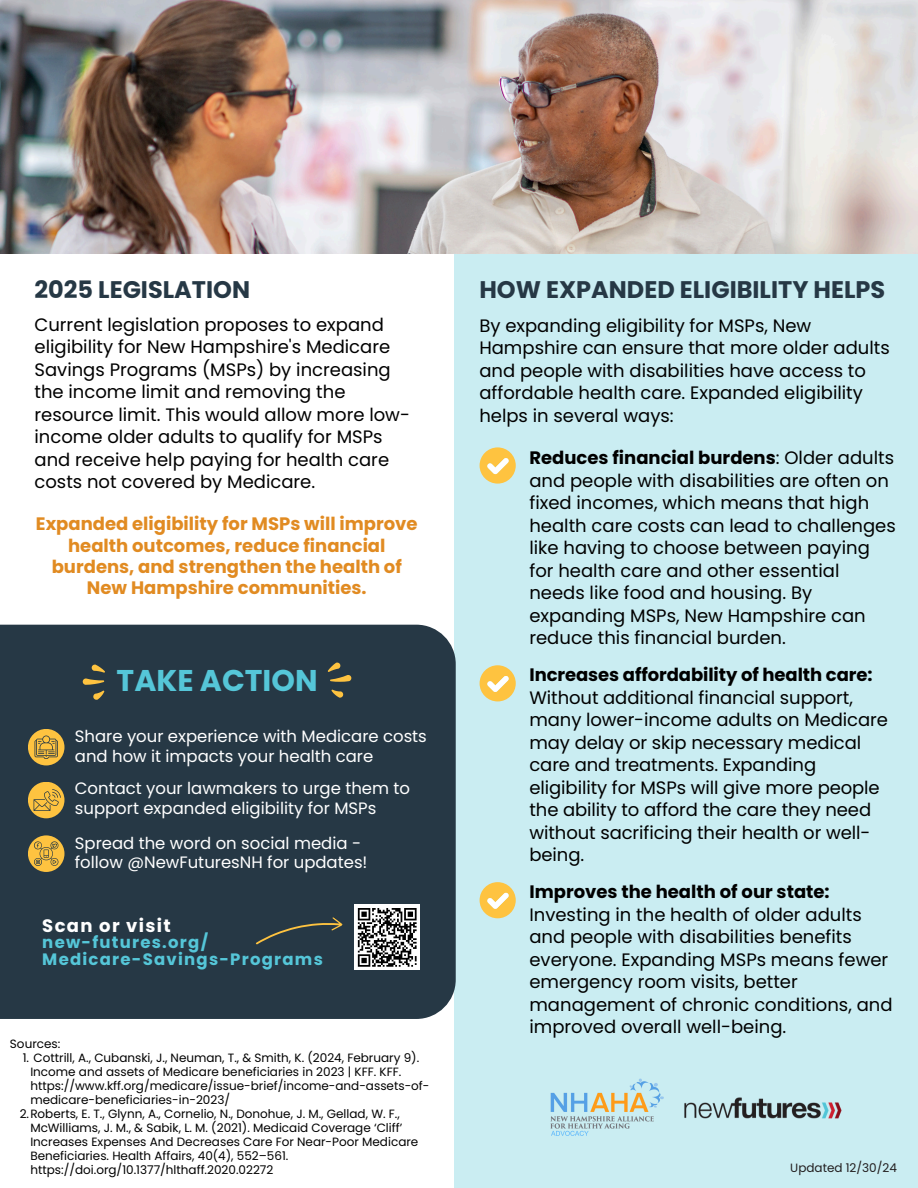
<style>
.page{position:relative;width:918px;height:1188px;background:#fff}
.page>*{position:absolute;margin:0;border:0;box-sizing:border-box;transform-origin:0 0}
.t1{font:700 30px "Poppins";color:#55c6d8}
.t2{font:700 24px "Poppins";color:#263845}
.t3{font:18px/22.5px "Poppins";color:#000}
.t4{font:700 18px/21.3px "Poppins";color:#e18b22;text-align:center}
.t5{font:700 18px "Poppins";letter-spacing:.075em;color:#fff}
.t6{font:16.5px/19.2px "Poppins";color:#fff}
.t7{font:700 16.5px/16.8px "Poppins";letter-spacing:.075em;color:#55c6d8}
.t8{font:12px/14px "Poppins";color:#000}
.t9{font:12px "Poppins";color:#221e1f}
.s1{font-weight:700}
</style>
<div class="page">
<div style="left:454px;top:140px;width:464px;height:1048px;background:#caedf2"></div>
<img style="left:550px;top:1079px;width:114px;height:57px">
<img style="left:684px;top:1097px;width:158px;height:22px">
<div style="left:0;top:625px;width:456px;height:394px;background:#263845"></div>
<div style="left:28px;top:729px;width:36px;height:36px;background:#fec340;border-radius:50%"></div>
<div style="left:28px;top:835px;width:36px;height:37px;background:#fec340;border-radius:50%"></div>
<svg style="left:34px;top:841px;width:24px;height:25px"></svg>
<svg style="left:35px;top:736px;width:23px;height:23px"></svg>
<div style="left:28px;top:782px;width:36px;height:36px;background:#fec340;border-radius:50%"></div>
<svg style="left:34px;top:789px;width:27px;height:22px"></svg>
<div style="left:354px;top:904px;width:66px;height:66px;background:#fff"></div>
<svg style="left:357px;top:908px;width:60px;height:59px"></svg>
<div style="left:255px;top:890px;width:88px;height:88px;background:#263845"></div>
<svg style="left:480px;top:447px;width:36px;height:36px"></svg>
<svg style="left:480px;top:665px;width:36px;height:36px"></svg>
<svg style="left:480px;top:882px;width:36px;height:36px"></svg>
<img style="left:0;top:0;width:918px;height:253px">
<svg style="left:326px;top:661px;width:26px;height:37px"></svg>
<svg style="left:82px;top:664px;width:24px;height:37px"></svg>
<h3 class="t2" style="left:35px;top:272px;width:217px">2025 LEGISLATION</h3>
<p class="t3" style="left:35px;top:313px;width:377px">Current legislation proposes to expand eligibility for New Hampshire's Medicare Savings Programs (MSPs) by increasing the income limit and removing the resource limit. This would allow more low&shy;income older adults to qualify for MSPs and receive help paying for health care costs not covered by Medicare.</p>
<h4 class="t4" style="left:36px;top:513px;width:383px">Expanded eligibility for MSPs will improve health outcomes, reduce financial burdens, and strengthen the health of New Hampshire communities.</h4>
<h2 class="t1" style="left:117px;top:660px;width:202px">TAKE ACTION</h2>
<h4 class="t6" style="left:75px;top:727px;width:354px">Share your experience with Medicare costs and how it impacts your health care</h4>
<p class="t6" style="left:75px;top:779px;width:337px">Contact your lawmakers to urge them to support expanded eligibility for MSPs</p>
<p class="t6" style="left:75px;top:834px;width:294px">Spread the word on social media - follow @NewFuturesNH for updates!</p>
<p class="t5" style="left:42px;top:913px;width:130px">Scan or visit</p>
<p class="t7" style="left:42px;top:934px;width:282px">new-futures.org/<br>Medicare-Savings-Programs</p>
<p class="t8" style="left:10px;top:1037px;width:52px">Sources:</p>
<p class="t8" style="left:30px;top:1051px;width:401px;text-indent:-8px">1. Cottrill, A., Cubanski, J., Neuman, T., &amp; Smith, K. (2024, February 9).<br>Income and assets of Medicare beneficiaries in 2023 | KFF. KFF. https://www.kff.org/medicare/issue-brief/income-and-assets-of&shy;medicare-beneficiaries-in-2023/</p>
<h2 class="t8" style="left:30px;top:1107px;width:390px;text-indent:-11px">2.Roberts, E. T., Glynn, A., Cornelio, N., Donohue, J. M., Gellad, W. F., McWilliams, J. M., &amp; Sabik, L. M. (2021). Medicaid Coverage ‘Cliff’ Increases Expenses And Decreases Care For Near-Poor Medicare Beneficiaries. Health Affairs, 40(4), 552–561. https://doi.org/10.1377/hlthaff.2020.02272</h2>
<h4 class="t2" style="left:479px;top:272px;width:407px">HOW EXPANDED ELIGIBILITY HELPS</h4>
<h4 class="t3" style="left:479px;top:314px;width:412px">By expanding eligibility for MSPs, New Hampshire can ensure that more older adults and people with disabilities have access to affordable health care. Expanded eligibility helps in several ways:</h4>
<h4 class="t3" style="left:529px;top:447px;width:368px"><span class="s1">Reduces financial burdens</span>: Older adults and people with disabilities are often on fixed incomes, which means that high health care costs can lead to challenges like having to choose between paying for health care and other essential needs like food and housing. By expanding MSPs, New Hampshire can reduce this financial burden.</h4>
<p class="t3" style="left:529px;top:664px;width:360px"><span class="s1">Increases affordability of health care:<br></span>Without additional financial support, many lower-income adults on Medicare may delay or skip necessary medical care and treatments. Expanding eligibility for MSPs will give more people the ability to afford the care they need without sacrificing their health or well&shy;being.</p>
<p class="t3" style="left:529px;top:881px;width:365px"><span class="s1">Improves the health of our state:<br></span>Investing in the health of older adults and people with disabilities benefits everyone. Expanding MSPs means fewer emergency room visits, better management of chronic conditions, and improved overall well-being.</p>
<p class="t9" style="left:790px;top:1160px;width:108px">Updated 12/30/24</p>
</div>
